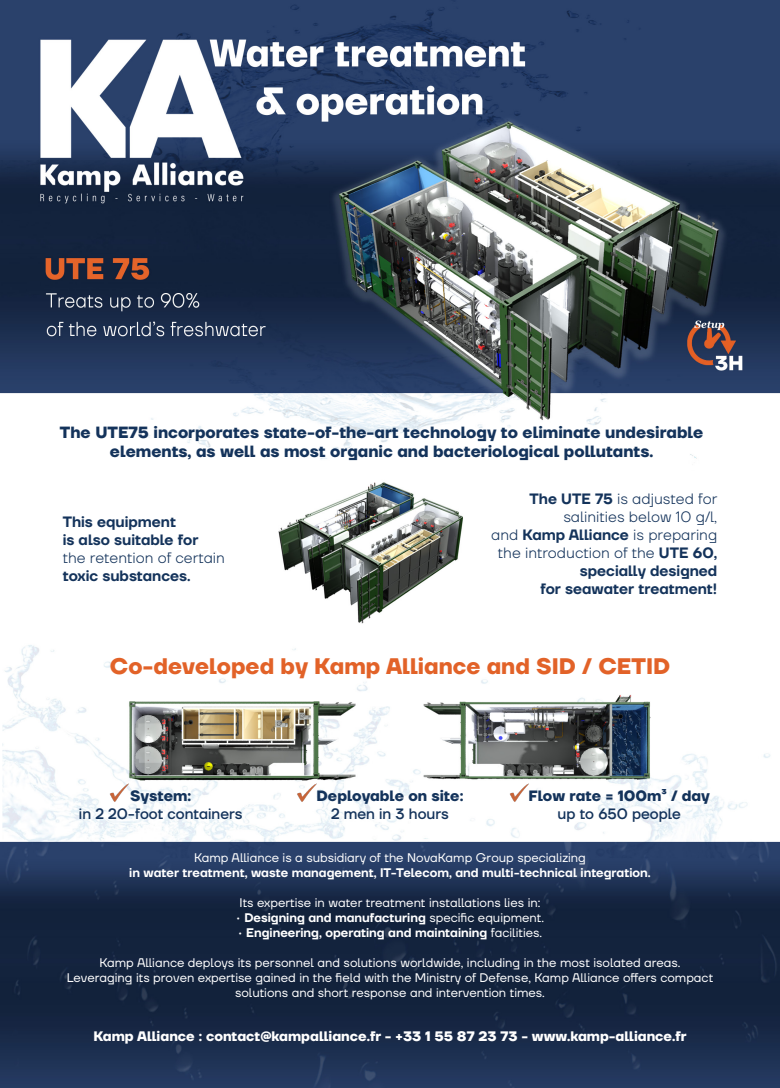
<style>
.page{position:relative;width:780px;height:1088px;background:#fff}
.page>*{position:absolute;margin:0;border:0;box-sizing:border-box;transform-origin:0 0}
.t1{font:700 22.5px "TT Firs Neue";color:#e26228}
.t2{font:700 16.25px/19.5px "TT Firs Neue";color:#14335b;text-align:center}
.t3{font:300 15px/18px "TT Firs Neue";color:#14335b;text-align:right}
.t4{font:600 15px/18px "TT Firs Neue";color:#14335b}
.t5{font:500 15px "TT Firs Neue";color:#14335b}
.t6{font:700 15px "TT Firs Neue";color:#14335b}
.t7{font:700 13.75px "TT Firs Neue";color:#fff}
.t8{font:12.5px/15px "TT Firs Neue";color:#fff;text-align:center}
.t9{font:600 12.5px "TT Firs Neue";color:#fff}
.s1{font-weight:600}
.s2{font-weight:400}
</style>
<div class="page">
<img style="left:0;top:0;width:779px;height:1088px">
<img style="left:104px;top:781px;width:28px;height:25px">
<img style="left:292px;top:781px;width:28px;height:25px">
<img style="left:505px;top:781px;width:27px;height:25px">
<h2 class="t2" style="left:60px;top:422px;width:645px">The UTE75 incorporates state-of-the-art technology to eliminate undesirable elements, as well as most organic and bacteriological pollutants.</h2>
<p class="t4" style="left:63px;top:512px;width:137px">This equipment<br>is also suitable for</p>
<p class="t3" style="left:63px;top:548px;width:164px">the retention of certain</p>
<p class="t4" style="left:63px;top:566px;width:129px">toxic substances.</p>
<p class="t3" style="left:491px;top:489px;width:227px"><span class="s1">The UTE 75</span> is adjusted for salinities below 10 g/l,<br>and <span class="s1">Kamp Alliance</span> is preparing the introduction of the <span class="s1">UTE 60, specially designed<br>for seawater treatment!</span></p>
<h1 class="t1" style="left:110px;top:651px;width:562px">Co-developed by Kamp Alliance and SID / CETID</h1>
<p class="t6" style="left:528px;top:785px;width:183px">Flow rate = 100m³ / day</p>
<p class="t5" style="left:557px;top:803px;width:125px">up to 650 people</p>
<p class="t6" style="left:316px;top:785px;width:148px">Deployable on site:</p>
<p class="t5" style="left:331px;top:803px;width:119px">2 men in 3 hours</p>
<p class="t6" style="left:130px;top:785px;width:63px">System:</p>
<p class="t5" style="left:79px;top:803px;width:165px">in 2 20-foot containers</p>
<p class="t8" style="left:194px;top:850px;width:393px">Kamp Alliance is a subsidiary of the NovaKamp Group specializing</p>
<p class="t9" style="left:129px;top:864px;width:523px">in water treatment, waste management, IT-Telecom, and multi-technical integration.</p>
<p class="t8" style="left:239px;top:895px;width:302px">Its expertise in water treatment installations lies in:</p>
<p class="t9" style="left:236px;top:909px;width:309px"><span class="s2">•</span> Designing and manufacturing <span class="s2">specific equipment.</span></p>
<p class="t9" style="left:238px;top:924px;width:306px"><span class="s2">•</span> Engineering, operating and maintaining <span class="s2">facilities.</span></p>
<p class="t8" style="left:67px;top:955px;width:648px">Kamp Alliance deploys its personnel and solutions worldwide, including in the most isolated areas.<br>Leveraging its proven expertise gained in the field with the Ministry of Defense, Kamp Alliance offers compact solutions and short response and intervention times.</p>
<p class="t7" style="left:93px;top:1027px;width:594px">Kamp Alliance : contact@kampalliance.fr - +33 1 55 87 23 73 - www.kamp-alliance.fr</p>
</div>
